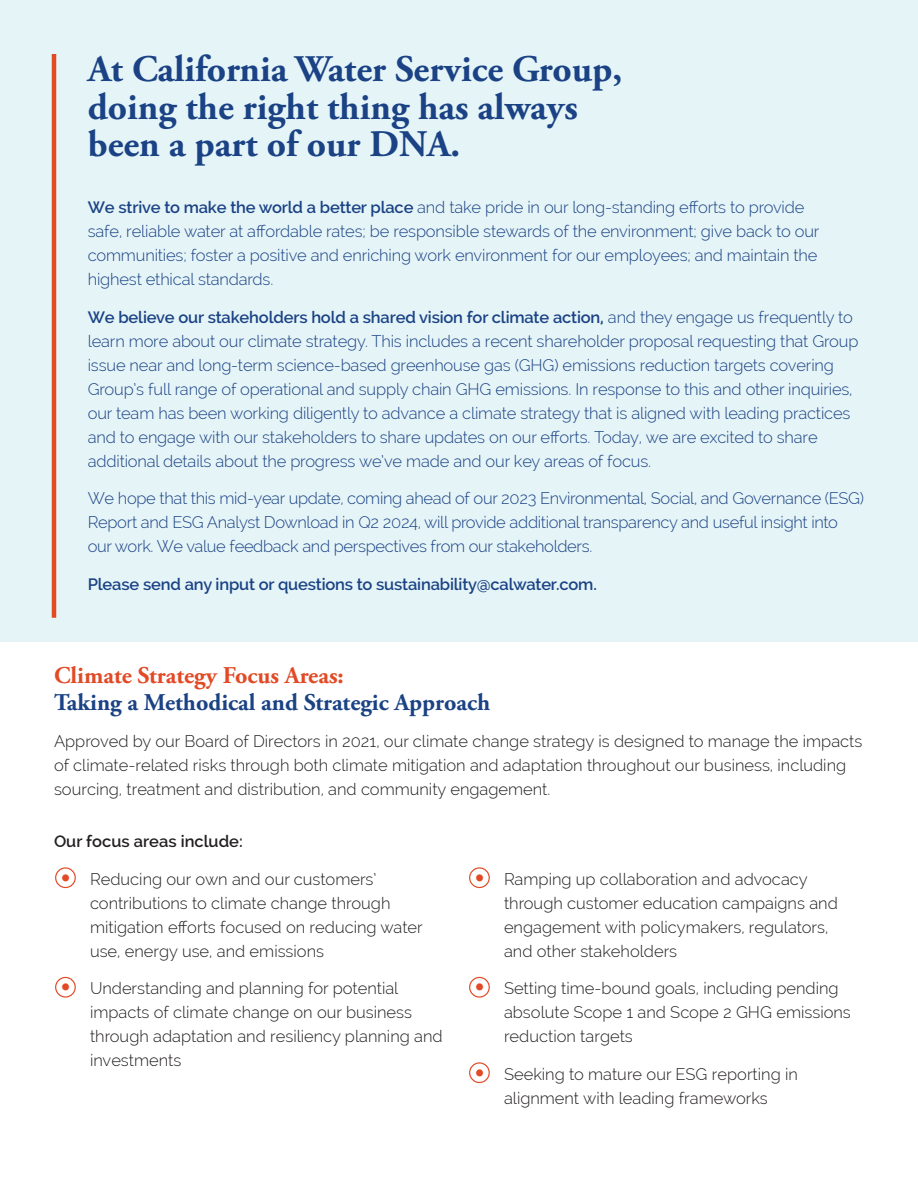
<style>
.page{position:relative;width:918px;height:1188px;background:#fff}
.page>*{position:absolute;margin:0;border:0;box-sizing:border-box;transform-origin:0 0}
.t1{font:700 37.5px/37.5px "Adobe Garamond Pro";color:#1a4284}
.t2{font:700 24px "Adobe Garamond Pro";color:#1a4284}
.t3{font:700 24px "Adobe Garamond Pro";color:#e24a25}
.t4{font:300 16.5px/24px "Raleway";letter-spacing:-.01em;color:#1a4284}
.t5{font:300 16.5px/24px "Raleway";color:#231f20}
.t6{font:600 16.5px "Raleway";letter-spacing:-.01em;color:#1a4284}
.t7{font:600 16.5px "Raleway";color:#231f20}
.s1{font-weight:600}
.s2{font-weight:600;font-size:34.5px;color:#e24a25}
</style>
<div class="page">
<div style="left:0;top:0;width:917px;height:642px;background:#e5f4f7"></div>
<div style="left:55px;top:867px;width:21px;height:21px;border:1px solid #e24a25;border-radius:50%"></div>
<div style="left:55px;top:977px;width:21px;height:21px;border:1px solid #e24a25;border-radius:50%"></div>
<div style="left:469px;top:867px;width:21px;height:21px;border:1px solid #e24a25;border-radius:50%"></div>
<div style="left:469px;top:977px;width:21px;height:21px;border:1px solid #e24a25;border-radius:50%"></div>
<div style="left:469px;top:1062px;width:21px;height:21px;border:1px solid #e24a25;border-radius:50%"></div>
<hr style="left:52px;top:54px;width:4px;height:564px;background:#e24a25">
<h1 class="t1" style="left:88px;top:51px;width:536px">At California Water Service Group, doing the right thing has always been a part of our DNA.</h1>
<p class="t4" style="left:88px;top:195px;width:733px"><span class="s1">We strive to make the world a better place</span> and take pride in our long-standing efforts to provide safe, reliable water at affordable rates; be responsible stewards of the environment; give back to our communities; foster a positive and enriching work environment for our employees; and maintain the highest ethical standards.</p>
<p class="t4" style="left:88px;top:305px;width:772px"><span class="s1">We believe our stakeholders hold a shared vision for climate action,</span> and they engage us frequently to learn more about our climate strategy. This includes a recent shareholder proposal requesting that Group issue near and long-term science-based greenhouse gas (GHG) emissions reduction targets covering Group’s full range of operational and supply chain GHG emissions. In response to this and other inquiries, our team has been working diligently to advance a climate strategy that is aligned with leading practices and to engage with our stakeholders to share updates on our efforts. Today, we are excited to share additional details about the progress we’ve made and our key areas of focus.</p>
<p class="t4" style="left:88px;top:486px;width:778px">We hope that this mid-year update, coming ahead of our 2023 Environmental, Social, and Governance (ESG)<br>Report and ESG Analyst Download in Q2 2024, will provide additional transparency and useful insight into our work. We value feedback and perspectives from our stakeholders.</p>
<p class="t6" style="left:88px;top:574px;width:511px">Please send any input or questions to sustainability@calwater.com.</p>
<h2 class="t3" style="left:54px;top:661px;width:291px">Climate Strategy Focus Areas:</h2>
<h2 class="t2" style="left:54px;top:688px;width:438px">Taking a Methodical and Strategic Approach</h2>
<p class="t5" style="left:54px;top:729px;width:810px">Approved by our Board of Directors in 2021, our climate change strategy is designed to manage the impacts of climate-related risks through both climate mitigation and adaptation throughout our business, including sourcing, treatment and distribution, and community engagement.</p>
<p class="t7" style="left:54px;top:832px;width:190px">Our focus areas include:</p>
<p class="t5" style="left:90px;top:867px;width:334px;text-indent:-31px"><span class="s2">•</span> Reducing our own and our customers’ contributions to climate change through mitigation efforts focused on reducing water use, energy use, and emissions</p>
<p class="t5" style="left:90px;top:976px;width:354px;text-indent:-31px"><span class="s2">•</span> Understanding and planning for potential impacts of climate change on our business through adaptation and resiliency planning and investments</p>
<p class="t5" style="left:504px;top:867px;width:335px;text-indent:-31px"><span class="s2">•</span> Ramping up collaboration and advocacy through customer education campaigns and engagement with policymakers, regulators, and other stakeholders</p>
<p class="t5" style="left:504px;top:976px;width:348px;text-indent:-31px"><span class="s2">•</span> Setting time-bound goals, including pending absolute Scope 1 and Scope 2 GHG emissions reduction targets</p>
<p class="t5" style="left:473px;top:1062px;width:326px;text-align:center"><span class="s2">•</span> Seeking to mature our ESG reporting in alignment with leading frameworks</p>
</div>
